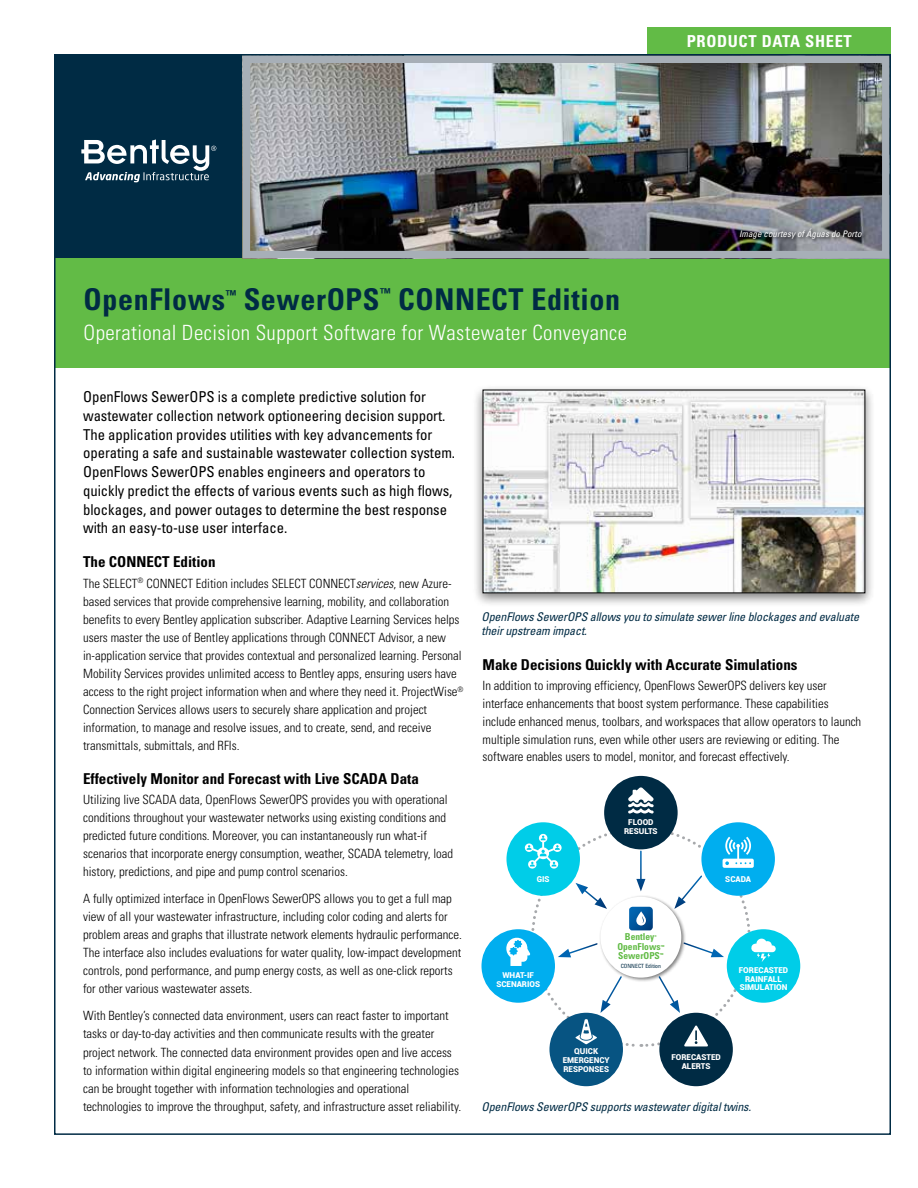
<style>
.page{position:relative;width:918px;height:1188px;background:#fff}
.page>*{position:absolute;margin:0;border:0;box-sizing:border-box;transform-origin:0 0}
.t1{font:700 condensed 30px "Univers";letter-spacing:.02em;color:#002b44}
.t2{font:300 condensed 21px "Univers";letter-spacing:.02em;color:#fff}
.t3{font:700 condensed 16.5px "Univers";letter-spacing:.04em;color:#fff}
.t4{font:condensed 15px/18.8px "Univers";letter-spacing:-.005em;color:#000}
.t5{font:700 condensed 15px "Univers";color:#000}
.t6{font:300 condensed 12.75px/18px "Univers";color:#000}
.t7{font:700 condensed 12.3px "Univers";color:#002b44}
.t8{font:italic condensed 12px/14.4px "Univers";letter-spacing:-.01em;color:#002b44}
.t9{font:700 condensed 9.45px "Univers";color:#62bb46}
.t10{font:italic condensed 9px "Univers";color:#fff}
.t11{font:900 8.1px/8.9px "Roboto";color:#fff;text-align:center}
.t12{font:condensed 5.7px "Univers";color:#002b44}
.t13{font:700 condensed 2.7px "Univers";color:#62bb46}
.s1{font-style:italic}
</style>
<div class="page">
<div style="left:55px;top:55px;width:188px;height:204px;background:#002b44"></div>
<svg style="left:81px;top:140px;width:135px;height:42px"></svg>
<div style="left:648px;top:27px;width:243px;height:27px;background:#62bb46"></div>
<div style="left:55px;top:258px;width:836px;height:110px;background:#62bb46"></div>
<img style="left:252px;top:65px;width:629px;height:184px">
<div style="left:243px;top:56px;width:647px;height:202px;border:8px solid #a7afb7"></div>
<div style="left:472px;top:384px;width:403px;height:224px;background:#000;opacity:.5"></div>
<img style="left:482px;top:389px;width:384px;height:205px">
<div style="left:549px;top:1013px;width:74px;height:73px;background:#075482;border-radius:50%"></div>
<div style="left:659px;top:1013px;width:74px;height:73px;background:#002b44;border-radius:50%"></div>
<div style="left:482px;top:929px;width:73px;height:74px;background:#00aeef;border-radius:50%"></div>
<div style="left:727px;top:929px;width:73px;height:74px;background:#00cde8;border-radius:50%"></div>
<div style="left:604px;top:776px;width:74px;height:73px;background:#002b44;border-radius:50%"></div>
<svg style="left:628px;top:787px;width:26px;height:27px"></svg>
<svg style="left:506px;top:826px;width:270px;height:222px"></svg>
<div style="left:739px;top:227px;width:128px;height:16px;background:#000;opacity:.75"></div>
<p class="t3" style="left:687px;top:31px;width:167px">PRODUCT DATA SHEET</p>
<h1 class="t1" style="left:84px;top:281px;width:143px">OpenFlows</h1>
<p class="t7" style="left:226px;top:287px;width:12px">™</p>
<h1 class="t1" style="left:244px;top:281px;width:137px">SewerOPS</h1>
<p class="t7" style="left:380px;top:285px;width:12px">™</p>
<h1 class="t1" style="left:398px;top:281px;width:223px">CONNECT Edition</h1>
<h2 class="t2" style="left:84px;top:320px;width:545px">Operational Decision Support Software for Wastewater Conveyance</h2>
<p class="t10" style="left:739px;top:228px;width:124px">Image courtesy of Águas do Porto</p>
<p class="t4" style="left:83px;top:387px;width:374px">OpenFlows SewerOPS is a complete predictive solution for wastewater collection network optioneering decision support.<br>The application provides utilities with key advancements for operating a safe and sustainable wastewater collection system.<br>OpenFlows SewerOPS enables engineers and operators to quickly predict the effects of various events such as high flows, blockages, and power outages to determine the best response with an easy-to-use user interface.</p>
<p class="t5" style="left:83px;top:553px;width:134px">The CONNECT Edition</p>
<p class="t6" style="left:83px;top:574px;width:382px">The SELECT<sup>®</sup> CONNECT Edition includes SELECT CONNECT<span class="s1">services</span>, new Azure&shy;based services that provide comprehensive learning, mobility, and collaboration benefits to every Bentley application subscriber. Adaptive Learning Services helps users master the use of Bentley applications through CONNECT Advisor, a new in-application service that provides contextual and personalized learning. Personal Mobility Services provides unlimited access to Bentley apps, ensuring users have access to the right project information when and where they need it. ProjectWise<sup>® </sup>Connection Services allows users to securely share application and project information, to manage and resolve issues, and to create, send, and receive transmittals, submittals, and RFIs.</p>
<p class="t5" style="left:83px;top:769px;width:337px">Effectively Monitor and Forecast with Live SCADA Data</p>
<p class="t6" style="left:83px;top:790px;width:372px">Utilizing live SCADA data, OpenFlows SewerOPS provides you with operational conditions throughout your wastewater networks using existing conditions and predicted future conditions. Moreover, you can instantaneously run what-if scenarios that incorporate energy consumption, weather, SCADA telemetry, load history, predictions, and pipe and pump control scenarios.</p>
<p class="t6" style="left:83px;top:890px;width:380px">A fully optimized interface in OpenFlows SewerOPS allows you to get a full map view of all your wastewater infrastructure, including color coding and alerts for problem areas and graphs that illustrate network elements hydraulic performance.<br>The interface also includes evaluations for water quality, low-impact development controls, pond performance, and pump energy costs, as well as one-click reports for other various wastewater assets.</p>
<p class="t6" style="left:83px;top:1007px;width:380px">With Bentley’s connected data environment, users can react faster to important tasks or day-to-day activities and then communicate results with the greater project network. The connected data environment provides open and live access to information within digital engineering models so that engineering technologies can be brought together with information technologies and operational technologies to improve the throughput, safety, and infrastructure asset reliability.</p>
<p class="t8" style="left:482px;top:609px;width:379px">OpenFlows SewerOPS allows you to simulate sewer line blockages and evaluate their upstream impact.</p>
<p class="t5" style="left:483px;top:655px;width:316px">Make Decisions Quickly with Accurate Simulations</p>
<p class="t6" style="left:483px;top:677px;width:380px">In addition to improving efficiency, OpenFlows SewerOPS delivers key user interface enhancements that boost system performance. These capabilities include enhanced menus, toolbars, and workspaces that allow operators to launch multiple simulation runs, even while other users are reviewing or editing. The software enables users to model, monitor, and forecast effectively.</p>
<p class="t11" style="left:537px;top:875px;width:14px">GIS</p>
<p class="t11" style="left:496px;top:971px;width:45px">WHAT-IF<br>SCENARIOS</p>
<p class="t11" style="left:624px;top:817px;width:35px">FLOOD<br>RESULTS</p>
<p class="t9" style="left:625px;top:931px;width:31px">Bentley</p>
<p class="t13" style="left:655px;top:935px;width:4px">®</p>
<p class="t9" style="left:617px;top:941px;width:45px">OpenFlows</p>
<p class="t13" style="left:661px;top:944px;width:5px">TM</p>
<p class="t9" style="left:618px;top:950px;width:43px">SewerOPS</p>
<p class="t13" style="left:660px;top:952px;width:5px">TM</p>
<p class="t12" style="left:621px;top:962px;width:42px">CONNECT Edition</p>
<p class="t11" style="left:725px;top:875px;width:27px">SCADA</p>
<p class="t11" style="left:739px;top:966px;width:51px;line-height:8.1px">FORECASTED<br>RAINFALL<br>SIMULATION</p>
<p class="t11" style="left:563px;top:1047px;width:49px">QUICK<br>EMERGENCY<br>RESPONSES</p>
<p class="t11" style="left:671px;top:1053px;width:51px">FORECASTED<br>ALERTS</p>
<p class="t8" style="left:482px;top:1099px;width:271px">OpenFlows SewerOPS supports wastewater digital twins.</p>
</div>
